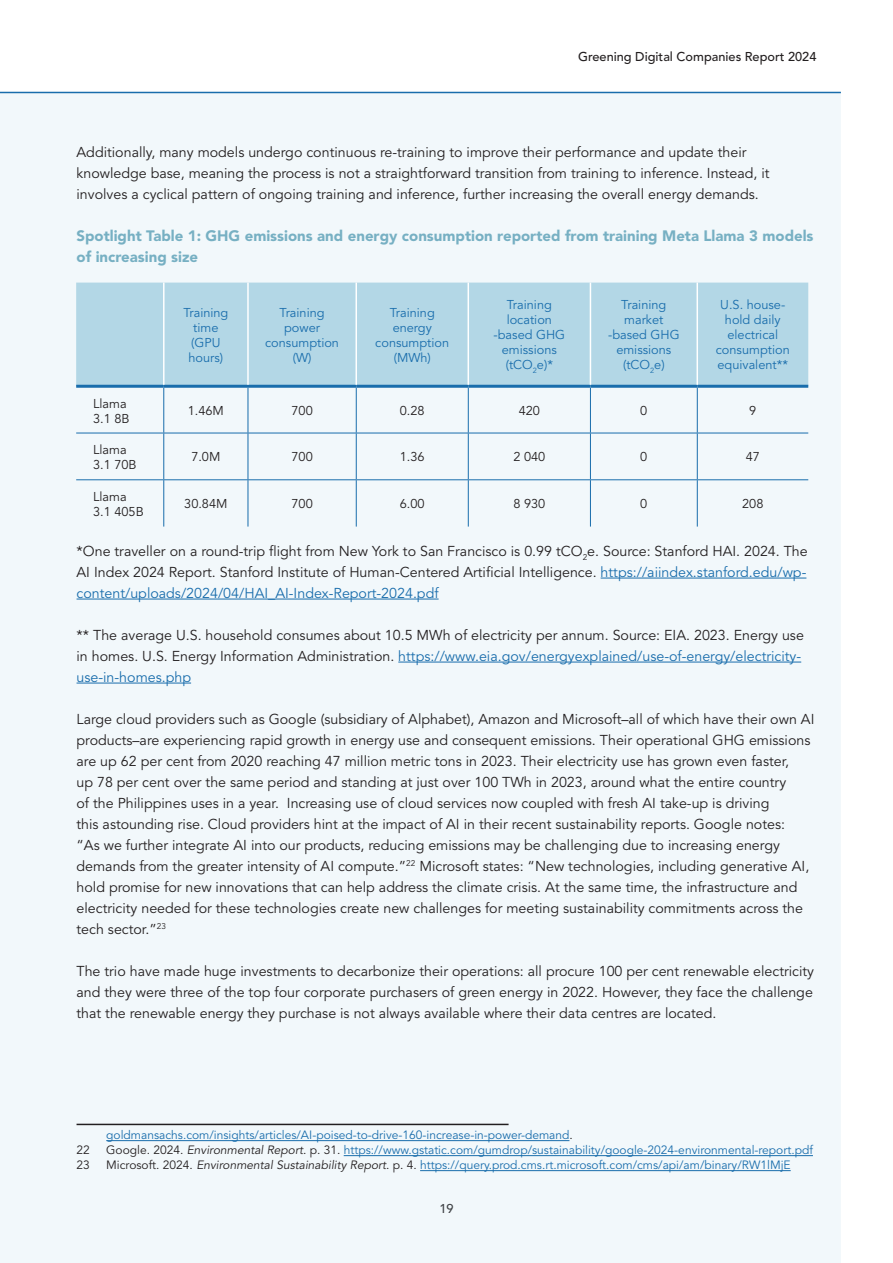
<style>
.page{position:relative;width:893px;height:1263px;background:#fff}
.page>*{position:absolute;margin:0;border:0;box-sizing:border-box;transform-origin:0 0}
.Span_body_text{font:900 15px/21px "Avenir LT Std";color:#77b0c3}
.Span_body_text-2{font:14.25px/21px "Avenir LT Std";color:#231f20}
.t1{font:12.75px/15px "Avenir LT Std";color:#196dac;text-align:center}
.Body_Text{font:12.75px/15px "Avenir LT Std";color:#231f20}
.t2{font:500 12.75px "Avenir LT Std";color:#231f20}
.Footnote{font:12px "Avenir LT Std";color:#196dac}
.Footnote-2{font:12px "Avenir LT Std";color:#231f20}
.s1{color:#196dac}
.s2{color:#231f20}
.s3{font-style:italic;color:#231f20}
</style>
<div class="page">
<div style="left:0;top:92px;width:841px;height:1171px;background:#f2f8fb"></div>
<hr style="left:601px;top:578px;width:205px;height:1px;background:#196dac">
<hr style="left:77px;top:599px;width:362px;height:1px;background:#196dac">
<hr style="left:398px;top:662px;width:403px;height:1px;background:#196dac">
<hr style="left:77px;top:683px;width:114px;height:1px;background:#196dac">
<hr style="left:77px;top:1124px;width:432px;height:1px;background:#231f20">
<hr style="left:106px;top:1140px;width:463px;height:1px;background:#196dac">
<hr style="left:344px;top:1155px;width:469px;height:1px;background:#196dac">
<hr style="left:420px;top:1170px;width:371px;height:1px;background:#196dac">
<div style="left:76px;top:283px;width:732px;height:102px;background:#b3d7e6"></div>
<hr style="left:76px;top:385px;width:88px;height:3px;background:#196dac">
<hr style="left:164px;top:385px;width:84px;height:3px;background:#196dac">
<hr style="left:248px;top:385px;width:108px;height:3px;background:#196dac">
<hr style="left:356px;top:385px;width:112px;height:3px;background:#196dac">
<hr style="left:468px;top:385px;width:122px;height:3px;background:#196dac">
<hr style="left:590px;top:385px;width:107px;height:3px;background:#196dac">
<hr style="left:697px;top:385px;width:111px;height:3px;background:#196dac">
<hr style="left:163px;top:283px;width:2px;height:102px;background:#fff">
<hr style="left:247px;top:283px;width:2px;height:102px;background:#fff">
<hr style="left:590px;top:283px;width:1px;height:102px;background:#fff">
<hr style="left:355px;top:283px;width:2px;height:102px;background:#fff">
<hr style="left:696px;top:283px;width:2px;height:102px;background:#fff">
<hr style="left:468px;top:283px;width:1px;height:102px;background:#fff">
<hr style="left:163px;top:388px;width:1px;height:45px;background:#196dac">
<hr style="left:248px;top:388px;width:1px;height:45px;background:#196dac">
<hr style="left:356px;top:388px;width:1px;height:45px;background:#196dac">
<hr style="left:468px;top:388px;width:1px;height:45px;background:#196dac">
<hr style="left:590px;top:388px;width:1px;height:45px;background:#196dac">
<hr style="left:697px;top:388px;width:1px;height:45px;background:#196dac">
<hr style="left:76px;top:433px;width:88px;height:1px;background:#196dac">
<hr style="left:164px;top:433px;width:84px;height:1px;background:#196dac">
<hr style="left:163px;top:433px;width:1px;height:46px;background:#196dac">
<hr style="left:248px;top:433px;width:108px;height:1px;background:#196dac">
<hr style="left:248px;top:433px;width:1px;height:46px;background:#196dac">
<hr style="left:356px;top:433px;width:112px;height:1px;background:#196dac">
<hr style="left:356px;top:433px;width:1px;height:46px;background:#196dac">
<hr style="left:468px;top:433px;width:122px;height:1px;background:#196dac">
<hr style="left:468px;top:433px;width:1px;height:46px;background:#196dac">
<hr style="left:590px;top:433px;width:107px;height:1px;background:#196dac">
<hr style="left:590px;top:433px;width:1px;height:46px;background:#196dac">
<hr style="left:697px;top:433px;width:111px;height:1px;background:#196dac">
<hr style="left:697px;top:433px;width:1px;height:46px;background:#196dac">
<hr style="left:76px;top:479px;width:88px;height:1px;background:#196dac">
<hr style="left:164px;top:479px;width:84px;height:1px;background:#196dac">
<hr style="left:163px;top:480px;width:1px;height:47px;background:#196dac">
<hr style="left:248px;top:479px;width:108px;height:1px;background:#196dac">
<hr style="left:248px;top:480px;width:1px;height:47px;background:#196dac">
<hr style="left:356px;top:479px;width:112px;height:1px;background:#196dac">
<hr style="left:356px;top:480px;width:1px;height:47px;background:#196dac">
<hr style="left:468px;top:479px;width:122px;height:1px;background:#196dac">
<hr style="left:468px;top:480px;width:1px;height:47px;background:#196dac">
<hr style="left:590px;top:479px;width:107px;height:1px;background:#196dac">
<hr style="left:590px;top:480px;width:1px;height:47px;background:#196dac">
<hr style="left:697px;top:479px;width:111px;height:1px;background:#196dac">
<hr style="left:697px;top:480px;width:1px;height:47px;background:#196dac">
<hr style="left:0;top:92px;width:841px;height:1px;background:#196dac">
<p class="t2" style="left:578px;top:49px;width:240px">Greening Digital Companies Report 2024</p>
<p class="Span_body_text-2" style="left:77px;top:142px;width:694px">Additionally, many models undergo continuous re-training to improve their performance and update their knowledge base, meaning the process is not a straightforward transition from training to inference. Instead, it involves a cyclical pattern of ongoing training and inference, further increasing the overall energy demands.</p>
<p class="Span_body_text" style="left:77px;top:225px;width:738px">Spotlight Table 1: GHG emissions and energy consumption reported from training Meta Llama 3 models of increasing size</p>
<p class="t1" style="left:183px;top:305px;width:47px">Training time (GPU hours)</p>
<p class="t1" style="left:265px;top:305px;width:75px">Training power consumption (W)</p>
<p class="t1" style="left:375px;top:305px;width:75px">Training energy consumption (MWh)</p>
<p class="t1" style="left:494px;top:298px;width:73px">Training location -based GHG emissions (tCO<sub>2</sub>e)*</p>
<p class="t1" style="left:608px;top:298px;width:73px">Training market -based GHG emissions (tCO<sub>2</sub>e)</p>
<p class="t1" style="left:716px;top:298px;width:75px">U.S. house&shy;hold daily electrical consumption equivalent**</p>
<p class="Body_Text" style="left:93px;top:396px;width:38px">Llama<br>3.1 8B</p>
<p class="Body_Text" style="left:188px;top:403px;width:38px">1.46M</p>
<p class="Body_Text" style="left:291px;top:403px;width:23px">700</p>
<p class="Body_Text" style="left:400px;top:403px;width:26px">0.28</p>
<p class="Body_Text" style="left:519px;top:403px;width:23px">420</p>
<p class="Body_Text" style="left:640px;top:403px;width:9px">0</p>
<p class="Body_Text" style="left:749px;top:403px;width:9px">9</p>
<p class="Body_Text" style="left:93px;top:442px;width:45px">Llama<br>3.1 70B</p>
<p class="Body_Text" style="left:191px;top:450px;width:31px">7.0M</p>
<p class="Body_Text" style="left:291px;top:450px;width:23px">700</p>
<p class="Body_Text" style="left:400px;top:450px;width:26px">1.36</p>
<p class="Body_Text" style="left:513px;top:450px;width:33px">2 040</p>
<p class="Body_Text" style="left:640px;top:450px;width:9px">0</p>
<p class="Body_Text" style="left:746px;top:450px;width:16px">47</p>
<p class="Body_Text" style="left:93px;top:489px;width:52px">Llama<br>3.1 405B</p>
<p class="Body_Text" style="left:184px;top:497px;width:45px">30.84M</p>
<p class="Body_Text" style="left:291px;top:497px;width:23px">700</p>
<p class="Body_Text" style="left:400px;top:497px;width:26px">6.00</p>
<p class="Body_Text" style="left:513px;top:497px;width:33px">8 930</p>
<p class="Body_Text" style="left:640px;top:497px;width:9px">0</p>
<p class="Body_Text" style="left:742px;top:497px;width:23px">208</p>
<p class="Span_body_text-2" style="left:77px;top:541px;width:733px;text-align:justify">*One traveller on a round-trip flight from New York to San Francisco is 0.99 tCO<sub>2</sub>e. Source: Stanford HAI. 2024. The AI Index 2024 Report. Stanford Institute of Human-Centered Artificial Intelligence. <span class="s1">https://aiindex.stanford.edu/wp&shy;content/uploads/2024/04/HAI_AI-Index-Report-2024.pdf</span></p>
<p class="Span_body_text-2" style="left:77px;top:625px;width:729px">** The average U.S. household consumes about 10.5 MWh of electricity per annum. Source: EIA. 2023. Energy use in homes. U.S. Energy Information Administration. <span class="s1">https://www.eia.gov/energyexplained/use-of-energy/electricity&shy;use-in-homes.php</span></p>
<p class="Span_body_text-2" style="left:77px;top:709px;width:739px">Large cloud providers such as Google (subsidiary of Alphabet), Amazon and Microsoft–all of which have their own AI products–are experiencing rapid growth in energy use and consequent emissions. Their operational GHG emissions are up 62 per cent from 2020 reaching 47 million metric tons in 2023. Their electricity use has grown even faster,<br>up 78 per cent over the same period and standing at just over 100 TWh in 2023, around what the entire country<br>of the Philippines uses in a year. Increasing use of cloud services now coupled with fresh AI take-up is driving<br>this astounding rise. Cloud providers hint at the impact of AI in their recent sustainability reports. Google notes:<br>“As we further integrate AI into our products, reducing emissions may be challenging due to increasing energy demands from the greater intensity of AI compute.”<sup>22</sup> Microsoft states: “New technologies, including generative AI, hold promise for new innovations that can help address the climate crisis. At the same time, the infrastructure and electricity needed for these technologies create new challenges for meeting sustainability commitments across the tech sector.”<sup>23</sup></p>
<p class="Span_body_text-2" style="left:77px;top:961px;width:739px;text-align:justify">The trio have made huge investments to decarbonize their operations: all procure 100 per cent renewable electricity and they were three of the top four corporate purchasers of green energy in 2022. However, they face the challenge that the renewable energy they purchase is not always available where their data centres are located.</p>
<p class="Footnote" style="left:106px;top:1128px;width:468px">goldmansachs.com/insights/articles/AI-poised-to-drive-160-increase-in-power-demand<span class="s2">.</span></p>
<p class="Footnote-2" style="left:77px;top:1143px;width:15px">22</p>
<p class="Footnote" style="left:106px;top:1143px;width:708px"><span class="s2">Google. 2024.</span> <span class="s3">Environmental Report</span><span class="s2">. p. 31.</span> https://www.gstatic.com/gumdrop/sustainability/google-2024-environmental-report.pdf</p>
<p class="Footnote-2" style="left:77px;top:1158px;width:15px">23</p>
<p class="Footnote" style="left:106px;top:1158px;width:686px"><span class="s2">Microsoft. 2024.</span> <span class="s3">Environmental Sustainability Report</span><span class="s2">. p. 4.</span> https://query.prod.cms.rt.microsoft.com/cms/api/am/binary/RW1lMjE</p>
<p class="t2" style="left:439px;top:1201px;width:16px">19</p>
</div>
